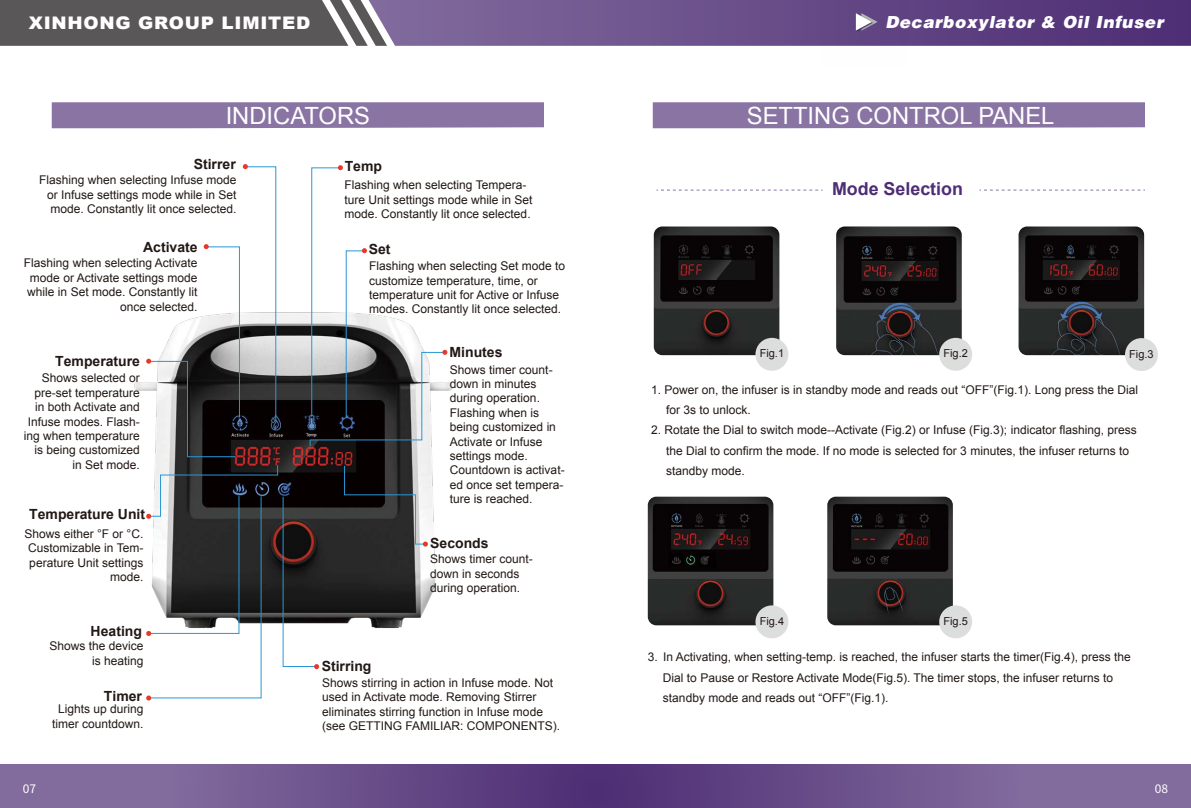
<style>
.page{position:relative;width:1191px;height:808px;background:#fff}
.page>*{position:absolute;margin:0;border:0;box-sizing:border-box;transform-origin:0 0}
.t1{font:23.7px "Arial";color:#fff}
.t2{font:700 17.8px "Arial";color:#4d2d74}
.t3{font:900 17.4px "Arial";letter-spacing:.04em;color:#fff;scale:1.05 1}
.t4{font:16.6px "Airbus Special";letter-spacing:.04em;color:#fff}
.t5{font:700 14px "Arial";color:#221815}
.t6{font:12px/14.4px "Arial";color:#221815}
.t7{font:11px "Arial";color:#221815}
</style>
<div class="page">
<svg style="left:0;top:765px;width:1191px;height:43px;background:#6e548e"></svg>
<svg style="left:0;top:0;width:1191px;height:46px;background:#66537c"></svg>
<svg style="left:979px;top:190px;width:166px;height:1px"></svg>
<svg style="left:656px;top:190px;width:166px;height:1px"></svg>
<div style="left:653px;top:102px;width:492px;height:26px;background:#8974a3"></div>
<div style="left:52px;top:102px;width:492px;height:26px;background:#8974a3"></div>
<img style="left:654px;top:226px;width:125px;height:129px">
<img style="left:648px;top:497px;width:125px;height:128px">
<img style="left:827px;top:497px;width:126px;height:128px">
<img style="left:836px;top:226px;width:125px;height:129px">
<img style="left:1018px;top:226px;width:126px;height:129px">
<div style="left:755px;top:338px;width:33px;height:33px;background:#dcdddd;border-radius:50%"></div>
<div style="left:939px;top:338px;width:33px;height:33px;background:#dcdddd;border-radius:50%"></div>
<div style="left:755px;top:605px;width:33px;height:33px;background:#dcdddd;border-radius:50%"></div>
<div style="left:939px;top:605px;width:33px;height:33px;background:#dcdddd;border-radius:50%"></div>
<div style="left:1125px;top:338px;width:33px;height:33px;background:#dcdddd;border-radius:50%"></div>
<img style="left:134px;top:312px;width:319px;height:316px">
<svg style="left:146px;top:164px;width:131px;height:294px"></svg>
<svg style="left:146px;top:464px;width:173px;height:236px"></svg>
<svg style="left:343px;top:465px;width:85px;height:81px;background:#434445"></svg>
<svg style="left:309px;top:165px;width:138px;height:282px"></svg>
<svg style="left:23px;top:784px;width:12px;height:9px"></svg>
<svg style="left:1155px;top:784px;width:12px;height:9px"></svg>
<h3 class="t3" style="left:29px;top:10px;width:269px">XINHONG GROUP LIMITED</h3>
<h3 class="t4" style="left:885px;top:13px;width:279px">Decarboxylator &amp; Oil Infuser</h3>
<h1 class="t1" style="left:226px;top:100px;width:146px">INDICATORS</h1>
<h1 class="t1" style="left:747px;top:100px;width:309px">SETTING CONTROL PANEL</h1>
<p class="t5" style="left:194px;top:154px;width:44px">Stirrer</p>
<p class="t5" style="left:345px;top:156px;width:39px">Temp</p>
<p class="t6" style="left:47px;top:173px;width:191px;text-align:justify;text-indent:-8px">Flashing when selecting Infuse mode or Infuse settings mode while in Set mode. Constantly lit once selected.</p>
<p class="t6" style="left:344px;top:178px;width:190px">Flashing when selecting Tempera&shy;ture Unit settings mode while in Set mode. Constantly lit once selected.</p>
<p class="t5" style="left:369px;top:239px;width:23px">Set</p>
<p class="t6" style="left:369px;top:259px;width:198px">Flashing when selecting Set mode to customize temperature, time, or temperature unit for Active or Infuse modes. Constantly lit once selected.</p>
<p class="t5" style="left:449px;top:343px;width:55px">Minutes</p>
<p class="t5" style="left:143px;top:237px;width:56px">Activate</p>
<p class="t6" style="left:24px;top:256px;width:175px;text-align:right">Flashing when selecting Activate mode or Activate settings mode while in Set mode. Constantly lit once selected.</p>
<p class="t5" style="left:55px;top:352px;width:86px">Temperature</p>
<p class="t6" style="left:450px;top:362px;width:116px">Shows timer count&shy;down in minutes during operation.<br>Flashing when is being customized in<br>Activate or Infuse settings mode.<br>Countdown is activat&shy;ed once set tempera&shy;ture is reached.</p>
<p class="t6" style="left:24px;top:371px;width:118px;text-align:right">Shows selected or pre-set temperature in both Activate and<br>Infuse modes. Flash&shy;ing when temperature is being customized in Set mode.</p>
<p class="t5" style="left:29px;top:505px;width:117px">Temperature Unit</p>
<p class="t6" style="left:24px;top:527px;width:120px;text-align:right">Shows either °F or °C.<br>Customizable in Tem&shy;perature Unit settings mode.</p>
<p class="t5" style="left:91px;top:622px;width:53px">Heating</p>
<p class="t6" style="left:49px;top:639px;width:96px;text-align:right">Shows the device is heating</p>
<p class="t5" style="left:104px;top:686px;width:40px">Timer</p>
<p class="t6" style="left:52px;top:702px;width:93px;text-align:center">Lights up during timer countdown.</p>
<p class="t5" style="left:430px;top:534px;width:60px">Seconds</p>
<p class="t6" style="left:430px;top:552px;width:104px">Shows timer count&shy;down in seconds during operation.</p>
<p class="t5" style="left:322px;top:656px;width:51px">Stirring</p>
<p class="t6" style="left:322px;top:675px;width:240px">Shows stirring in action in Infuse mode. Not used in Activate mode. Removing Stirrer eliminates stirring function in Infuse mode (see GETTING FAMILIAR: COMPONENTS).</p>
<h2 class="t2" style="left:832px;top:177px;width:132px">Mode Selection</h2>
<p class="t7" style="left:759px;top:346px;width:26px">Fig.1</p>
<p class="t7" style="left:943px;top:346px;width:26px">Fig.2</p>
<p class="t7" style="left:1129px;top:346px;width:26px">Fig.3</p>
<p class="t6" style="left:666px;top:379px;width:473px;line-height:20.4px;text-indent:-15px">1. Power on, the infuser is in standby mode and reads out “OFF”(Fig.1). Long press the Dial for 3s to unlock.</p>
<p class="t6" style="left:666px;top:420px;width:472px;line-height:20.4px;text-indent:-15px">2. Rotate the Dial to switch mode--Activate (Fig.2) or Infuse (Fig.3); indicator flashing, press the Dial to confirm the mode. If no mode is selected for 3 minutes, the infuser returns to standby mode.</p>
<p class="t7" style="left:759px;top:614px;width:26px">Fig.4</p>
<p class="t7" style="left:943px;top:614px;width:26px">Fig.5</p>
<p class="t6" style="left:663px;top:647px;width:469px;line-height:20.4px;text-indent:-15px">3. In Activating, when setting-temp. is reached, the infuser starts the timer(Fig.4), press the<br>Dial to Pause or Restore Activate Mode(Fig.5). The timer stops, the infuser returns to standby mode and reads out “OFF”(Fig.1).</p>
</div>
